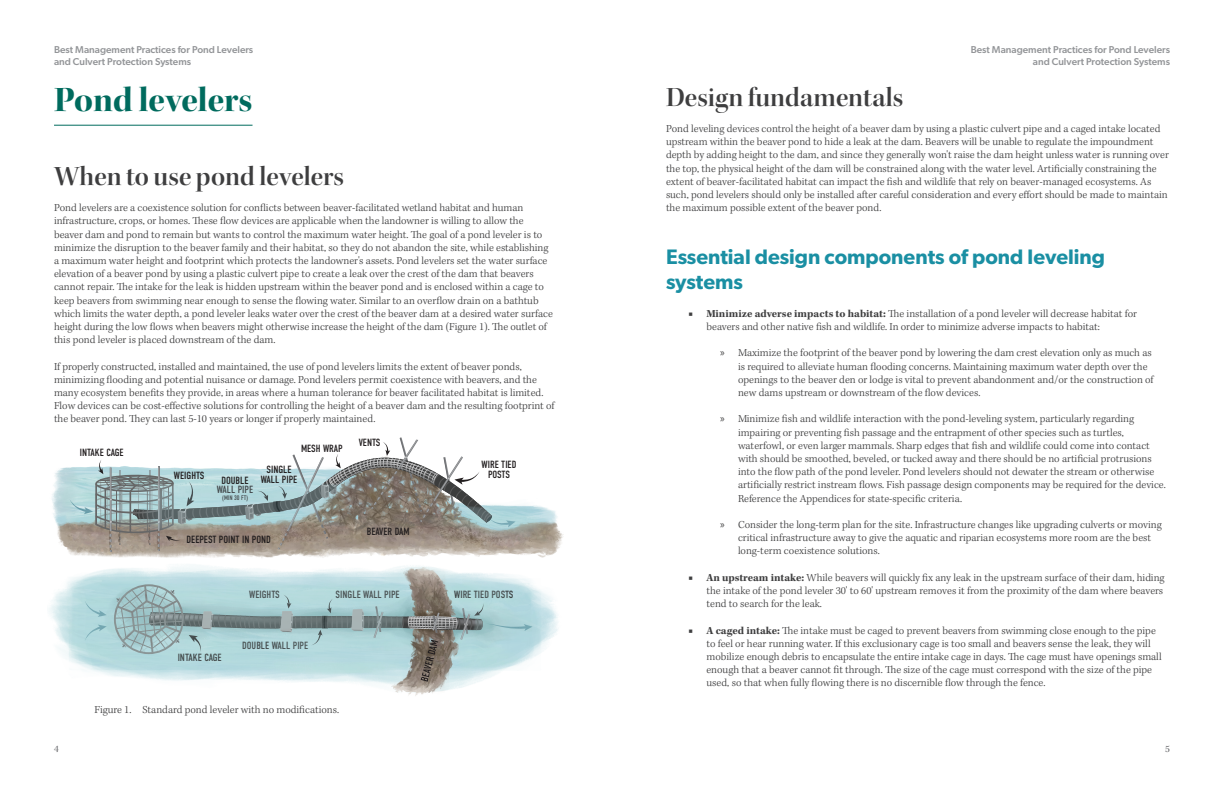
<style>
.page{position:relative;width:1224px;height:792px;background:#fff}
.page>*{position:absolute;margin:0;border:0;box-sizing:border-box;transform-origin:0 0}
.Heading_1{font:36px "Kepler Std Bold Disp";letter-spacing:.005em;color:#006b5e}
.Heading_2{font:28px "Kepler Std Semibold Disp";letter-spacing:.005em;color:#3e3e3f}
.Heading_3{font:600 21px/25.2px "Gibson";color:#1a8fa3}
.Body{font:300 11px/13.2px "Kepler Std";color:#3e3e3f}
.t1{font:10.4px/9.5px "DIN Condensed";color:#231f20;text-align:center}
.t2{font:500 10px/12px "Gibson";color:#939598}
.t3{font:10px "Kepler Std";color:#6c6d70}
.t4{font:6.6px "DIN Condensed";color:#231f20}
.s1{font-weight:900}
.s2{font-weight:700}
.s3{font-family:"Myriad Pro";font-weight:400}
</style>
<div class="page">
<hr style="left:54px;top:125px;width:199px;height:1px;background:#006b5e">
<img style="left:49px;top:467px;width:514px;height:229px">
<svg style="left:70px;top:437px;width:446px;height:115px"></svg>
<svg style="left:85px;top:625px;width:22px;height:16px"></svg>
<svg style="left:85px;top:600px;width:22px;height:17px"></svg>
<svg style="left:114px;top:583px;width:419px;height:99px;background:#a8c4c6"></svg>
<p class="t2" style="left:54px;top:43px;width:201px">Best Management Practices for Pond Levelers and Culvert Protection Systems</p>
<p class="t2" style="left:971px;top:43px;width:201px;text-align:right">Best Management Practices for Pond Levelers and Culvert Protection Systems</p>
<p class="Heading_2" style="left:666px;top:81px;width:239px">Design fundamentals</p>
<p class="Body" style="left:666px;top:122px;width:504px">Pond leveling devices control the height of a beaver dam by using a plastic culvert pipe and a caged intake located upstream within the beaver pond to hide a leak at the dam. Beavers will be unable to regulate the impoundment depth by adding height to the dam, and since they generally won't raise the dam height unless water is running over the top, the physical height of the dam will be constrained along with the water level. Artificially constraining the extent of beaver-facilitated habitat can impact the fish and wildlife that rely on beaver-managed ecosystems. As such, pond levelers should only be installed after careful consideration and every effort should be made to maintain the maximum possible extent of the beaver pond.</p>
<p class="Heading_3" style="left:666px;top:244px;width:441px">Essential design components of pond leveling systems</p>
<p class="Body" style="left:706px;top:307px;width:432px;text-indent:-18px"><span class="s1">■</span> <span class="s2">Minimize adverse impacts to habitat:</span> The installation of a pond leveler will decrease habitat for beavers and other native fish and wildlife. In order to minimize adverse impacts to habitat:</p>
<p class="Body" style="left:738px;top:347px;width:417px;text-indent:-18px"><span class="s3">»</span> Maximize the footprint of the beaver pond by lowering the dam crest elevation only as much as is required to alleviate human flooding concerns. Maintaining maximum water depth over the openings to the beaver den or lodge is vital to prevent abandonment and/or the construction of new dams upstream or downstream of the flow devices.</p>
<p class="Body" style="left:738px;top:413px;width:429px;text-indent:-18px"><span class="s3">»</span> Minimize fish and wildlife interaction with the pond-leveling system, particularly regarding impairing or preventing fish passage and the entrapment of other species such as turtles, waterfowl, or even larger mammals. Sharp edges that fish and wildlife could come into contact with should be smoothed, beveled, or tucked away and there should be no artificial protrusions into the flow path of the pond leveler. Pond levelers should not dewater the stream or otherwise artificially restrict instream flows. Fish passage design components may be required for the device.<br>Reference the Appendices for state-specific criteria.</p>
<p class="Body" style="left:738px;top:518px;width:425px;text-indent:-18px"><span class="s3">»</span> Consider the long-term plan for the site. Infrastructure changes like upgrading culverts or moving critical infrastructure away to give the aquatic and riparian ecosystems more room are the best long-term coexistence solutions.</p>
<p class="Body" style="left:706px;top:571px;width:460px;text-indent:-18px"><span class="s1">■</span> <span class="s2">An upstream intake:</span> While beavers will quickly fix any leak in the upstream surface of their dam, hiding the intake of the pond leveler 30' to 60' upstream removes it from the proximity of the dam where beavers tend to search for the leak.</p>
<p class="Body" style="left:706px;top:624px;width:457px;text-indent:-18px"><span class="s1">■</span> <span class="s2">A caged intake:</span> The intake must be caged to prevent beavers from swimming close enough to the pipe to feel or hear running water. If this exclusionary cage is too small and beavers sense the leak, they will mobilize enough debris to encapsulate the entire intake cage in days. The cage must have openings small enough that a beaver cannot fit through. The size of the cage must correspond with the size of the pipe used, so that when fully flowing there is no discernible flow through the fence.</p>
<p class="Heading_1" style="left:54px;top:79px;width:200px">Pond levelers</p>
<p class="Heading_2" style="left:54px;top:160px;width:292px">When to use pond levelers</p>
<p class="Body" style="left:54px;top:202px;width:500px">Pond levelers are a coexistence solution for conflicts between beaver-facilitated wetland habitat and human infrastructure, crops, or homes. These flow devices are applicable when the landowner is willing to allow the beaver dam and pond to remain but wants to control the maximum water height. The goal of a pond leveler is to minimize the disruption to the beaver family and their habitat, so they do not abandon the site, while establishing a maximum water height and footprint which protects the landowner's assets. Pond levelers set the water surface elevation of a beaver pond by using a plastic culvert pipe to create a leak over the crest of the dam that beavers cannot repair. The intake for the leak is hidden upstream within the beaver pond and is enclosed within a cage to keep beavers from swimming near enough to sense the flowing water. Similar to an overflow drain on a bathtub which limits the water depth, a pond leveler leaks water over the crest of the beaver dam at a desired water surface height during the low flows when beavers might otherwise increase the height of the dam (Figure 1). The outlet of this pond leveler is placed downstream of the dam.</p>
<p class="Body" style="left:54px;top:360px;width:502px">If properly constructed, installed and maintained, the use of pond levelers limits the extent of beaver ponds, minimizing flooding and potential nuisance or damage. Pond levelers permit coexistence with beavers, and the many ecosystem benefits they provide, in areas where a human tolerance for beaver facilitated habitat is limited.<br>Flow devices can be cost-effective solutions for controlling the height of a beaver dam and the resulting footprint of the beaver pond. They can last 5-10 years or longer if properly maintained.</p>
<p class="t1" style="left:359px;top:438px;width:23px">VENTS</p>
<p class="t1" style="left:301px;top:444px;width:43px">MESH WRAP</p>
<p class="t1" style="left:80px;top:448px;width:45px">INTAKE CAGE</p>
<p class="t1" style="left:482px;top:460px;width:36px">WIRE TIED<br>POSTS</p>
<p class="t1" style="left:261px;top:465px;width:38px">SINGLE<br>WALL PIPE</p>
<p class="t1" style="left:174px;top:471px;width:32px">WEIGHTS</p>
<p class="t1" style="left:217px;top:476px;width:38px">DOUBLE<br>WALL PIPE</p>
<p class="t4" style="left:222px;top:494px;width:27px">(MIN 30 FT)</p>
<p class="t1" style="left:367px;top:527px;width:44px">BEAVER DAM</p>
<p class="t1" style="left:187px;top:535px;width:86px">DEEPEST POINT IN POND</p>
<p class="t1" style="left:249px;top:590px;width:32px">WEIGHTS</p>
<p class="t1" style="left:336px;top:590px;width:66px">SINGLE WALL PIPE</p>
<p class="t1" style="left:454px;top:590px;width:61px">WIRE TIED POSTS</p>
<p class="t1" style="left:242px;top:641px;width:68px">DOUBLE WALL PIPE</p>
<p class="t1" style="left:178px;top:653px;width:45px">INTAKE CAGE</p>
<p class="Body" style="left:95px;top:703px;width:246px">Figure 1. Standard pond leveler with no modifications.</p>
<p class="t3" style="left:54px;top:744px;width:6px">4</p>
<p class="t3" style="left:1165px;top:744px;width:6px">5</p>
</div>
